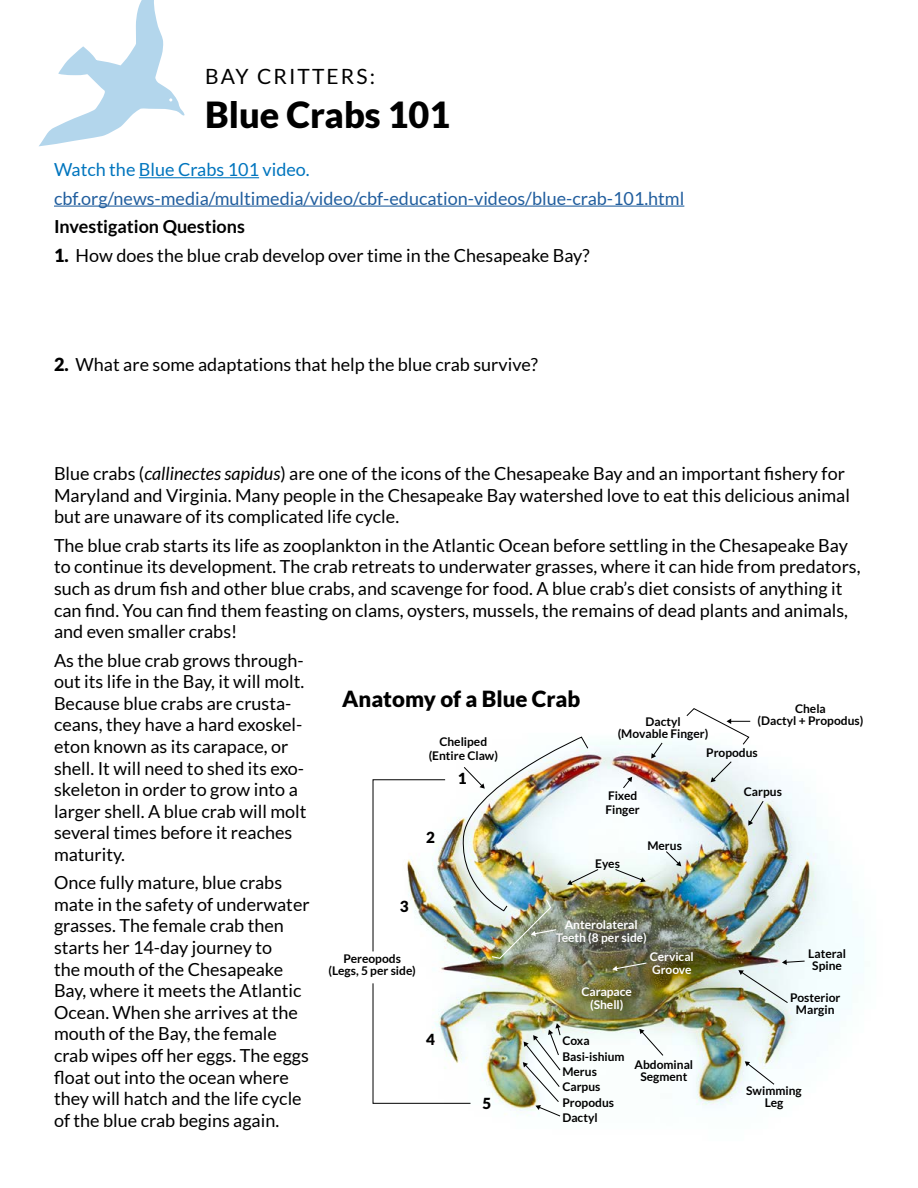
<style>
.page{position:relative;width:918px;height:1188px;background:#fff}
.page>*{position:absolute;margin:0;border:0;box-sizing:border-box;transform-origin:0 0}
.t1{font:900 36px "Lato";color:#000}
.t2{font:900 22.2px "Lato";color:#000}
.t3{font:21px "Lato";letter-spacing:.1em;color:#000}
.t4{font:18px/21.6px "Lato";color:#000}
.t5{font:18px "Lato";color:#215e9e}
.t6{font:18px "Lato";color:#0075be}
.t7{font:700 18px "Lato";color:#000}
.t8{font:900 15.3px "Lato";color:#000}
.t9{font:700 12px/12px "Lato";color:#000;text-align:center}
.t10{font:700 12px/13px "Lato";color:#fff;text-align:center}
.s1{font-weight:900}
.s2{font-style:italic}
</style>
<div class="page">
<svg style="left:39px;top:0;width:146px;height:146px"></svg>
<hr style="left:139px;top:177px;width:120px;height:1px;background:#0075be">
<hr style="left:54px;top:206px;width:630px;height:1px;background:#215e9e">
<img style="left:580px;top:720px;width:284px;height:386px">
<img style="left:599px;top:910px;width:72px;height:58px">
<img style="left:641px;top:941px;width:77px;height:59px">
<img style="left:599px;top:976px;width:57px;height:59px">
<svg style="left:651px;top:742px;width:12px;height:17px"></svg>
<svg style="left:711px;top:761px;width:21px;height:21px"></svg>
<svg style="left:748px;top:800px;width:16px;height:26px"></svg>
<svg style="left:623px;top:777px;width:9px;height:12px"></svg>
<svg style="left:666px;top:851px;width:15px;height:15px"></svg>
<svg style="left:738px;top:960px;width:67px;height:43px"></svg>
<svg style="left:745px;top:1061px;width:30px;height:24px"></svg>
<svg style="left:639px;top:1029px;width:25px;height:27px"></svg>
<svg style="left:615px;top:869px;width:31px;height:13px"></svg>
<svg style="left:686px;top:708px;width:64px;height:37px"></svg>
<img style="left:604px;top:954px;width:67px;height:41px">
<svg style="left:612px;top:962px;width:36px;height:9px"></svg>
<img style="left:372px;top:737px;width:227px;height:380px">
<hr style="left:371px;top:952px;width:4px;height:31px;background:#fff">
<p class="t3" style="left:205px;top:65px;width:171px">BAY CRITTERS:</p>
<h1 class="t1" style="left:205px;top:93px;width:247px">Blue Crabs 101</h1>
<p class="t6" style="left:54px;top:160px;width:257px">Watch the Blue Crabs 101 video.</p>
<p class="t5" style="left:54px;top:188px;width:632px">cbf.org/news-media/multimedia/video/cbf-education-videos/blue-crab-101.html</p>
<p class="t7" style="left:54px;top:216px;width:192px">Investigation Questions</p>
<p class="t4" style="left:54px;top:244px;width:537px"><span class="s1">1.</span> How does the blue crab develop over time in the Chesapeake Bay?</p>
<p class="t4" style="left:54px;top:353px;width:485px"><span class="s1">2.</span> What are some adaptations that help the blue crab survive?</p>
<p class="t4" style="left:54px;top:463px;width:798px">Blue crabs (<span class="s2">callinectes sapidus</span>) are one of the icons of the Chesapeake Bay and an important fishery for<br>Maryland and Virginia. Many people in the Chesapeake Bay watershed love to eat this delicious animal but are unaware of its complicated life cycle.</p>
<p class="t4" style="left:54px;top:534px;width:808px">The blue crab starts its life as zooplankton in the Atlantic Ocean before settling in the Chesapeake Bay to continue its development. The crab retreats to underwater grasses, where it can hide from predators, such as drum fish and other blue crabs, and scavenge for food. A blue crab’s diet consists of anything it can find. You can find them feasting on clams, oysters, mussels, the remains of dead plants and animals, and even smaller crabs!</p>
<p class="t4" style="left:54px;top:649px;width:254px">As the blue crab grows through&shy;out its life in the Bay, it will molt.<br>Because blue crabs are crusta&shy;ceans, they have a hard exoskel&shy;eton known as its carapace, or shell. It will need to shed its exo&shy;skeleton in order to grow into a larger shell. A blue crab will molt several times before it reaches maturity.</p>
<p class="t4" style="left:54px;top:872px;width:257px">Once fully mature, blue crabs mate in the safety of underwater grasses. The female crab then starts her 14-day journey to<br>the mouth of the Chesapeake<br>Bay, where it meets the Atlantic<br>Ocean. When she arrives at the mouth of the Bay, the female crab wipes off her eggs. The eggs float out into the ocean where they will hatch and the life cycle of the blue crab begins again.</p>
<p class="t2" style="left:342px;top:686px;width:240px">Anatomy of a Blue Crab</p>
<p class="t9" style="left:758px;top:703px;width:107px">Chela<br>(Dactyl + Propodus)</p>
<p class="t9" style="left:618px;top:716px;width:92px">Dactyl<br>(Movable Finger)</p>
<p class="t9" style="left:706px;top:746px;width:53px">Propodus</p>
<p class="t9" style="left:744px;top:785px;width:40px">Carpus</p>
<p class="t9" style="left:429px;top:734px;width:71px;line-height:14.4px">Cheliped (Entire Claw)</p>
<p class="t8" style="left:458px;top:769px;width:10px">1</p>
<p class="t9" style="left:606px;top:788px;width:36px;line-height:14.4px;text-align:left">Fixed<br>Finger</p>
<p class="t8" style="left:426px;top:828px;width:10px">2</p>
<p class="t9" style="left:647px;top:839px;width:36px">Merus</p>
<p class="t9" style="left:595px;top:857px;width:26px">Eyes</p>
<p class="t8" style="left:400px;top:897px;width:10px">3</p>
<p class="t10" style="left:556px;top:918px;width:92px">Anterolateral<br>Teeth (8 per side)</p>
<p class="t9" style="left:808px;top:947px;width:39px">Lateral<br>Spine</p>
<p class="t10" style="left:650px;top:950px;width:46px;text-align:left">Cervical<br>Groove</p>
<p class="t9" style="left:329px;top:952px;width:89px">Pereopods (Legs, 5 per side)</p>
<p class="t10" style="left:582px;top:984px;width:52px">Carapace (Shell)</p>
<p class="t9" style="left:790px;top:991px;width:52px">Posterior<br>Margin</p>
<p class="t8" style="left:426px;top:1030px;width:10px">4</p>
<p class="t9" style="left:562px;top:1033px;width:64px;line-height:15.3px;text-align:left">Coxa<br>Basi-ishium<br>Merus<br>Carpus<br>Propodus<br>Dactyl</p>
<p class="t9" style="left:635px;top:1059px;width:60px">Abdominal<br>Segment</p>
<p class="t9" style="left:746px;top:1084px;width:57px">Swimming<br>Leg</p>
<p class="t8" style="left:482px;top:1094px;width:10px">5</p>
</div>
